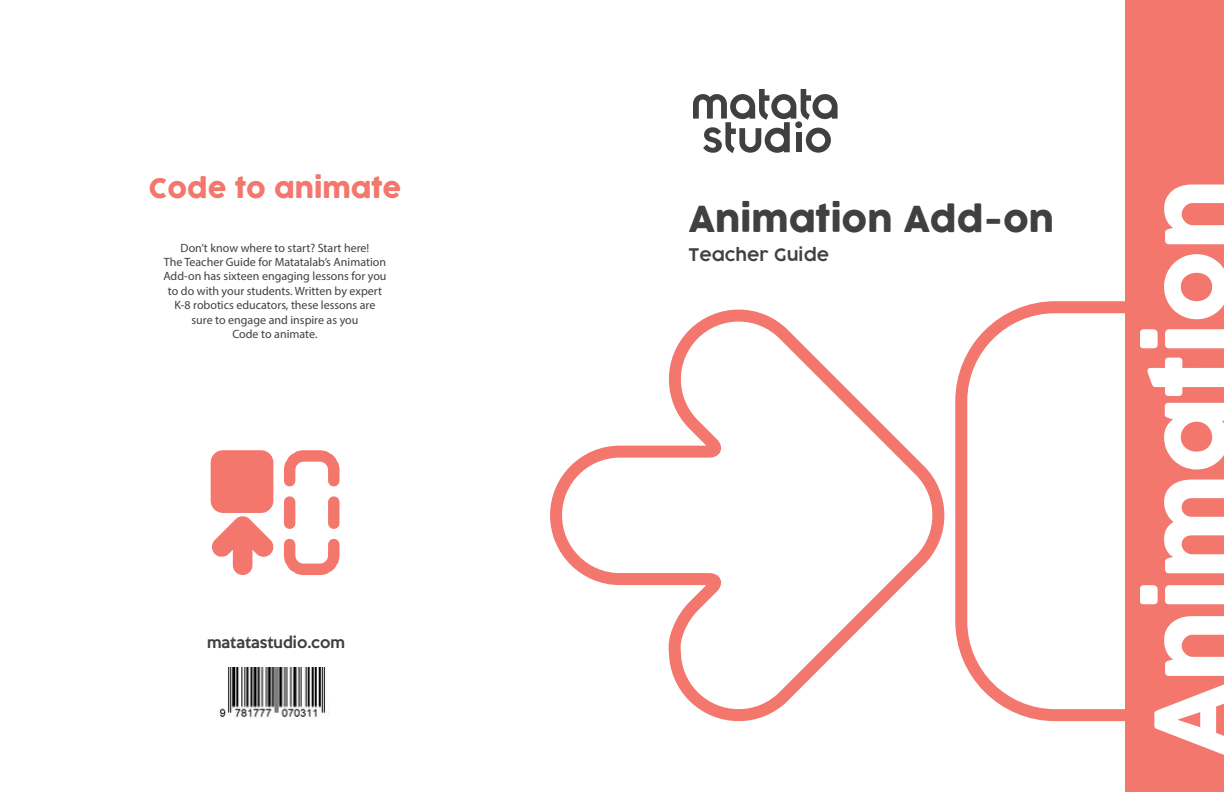
<style>
.page{position:relative;width:1224px;height:792px;background:#fff}
.page>*{position:absolute;margin:0;border:0;box-sizing:border-box;transform-origin:0 0}
.t1{font:35px "Cocogoose";color:#404042}
.t2{font:26.8px "Cocogoose";color:#f3776d}
.t3{font:600 17px "COCOGOOSE";color:#404042}
.t4{font:500 15px "Keep Calm";color:#404042}
.t5{font:12px/14.4px "Myriad Pro";color:#404042;text-align:center}
</style>
<div class="page">
<svg style="left:211px;top:450px;width:129px;height:125px"></svg>
<svg style="left:962px;top:301px;width:163px;height:420px"></svg>
<svg style="left:550px;top:309px;width:412px;height:413px"></svg>
<div style="left:1125px;top:0;width:99px;height:792px;background:#f3776d"></div>
<svg style="left:1140px;top:184px;width:84px;height:571px"></svg>
<svg style="left:693px;top:89px;width:145px;height:64px"></svg>
<img style="left:218px;top:668px;width:112px;height:50px">
<h2 class="t2" style="left:149px;top:170px;width:254px">Code to animate</h2>
<p class="t5" style="left:163px;top:240px;width:225px">Don’t know where to start? Start here!<br>The Teacher Guide for Matatalab’s Animation Add-on has sixteen engaging lessons for you to do with your students. Written by expert K-8 robotics educators, these lessons are sure to engage and inspire as you<br>Code to animate.</p>
<p class="t4" style="left:207px;top:629px;width:139px">matatastudio.com</p>
<h1 class="t1" style="left:688px;top:195px;width:367px">Animation Add-on</h1>
<h3 class="t3" style="left:688px;top:243px;width:142px">Teacher Guide</h3>
</div>
